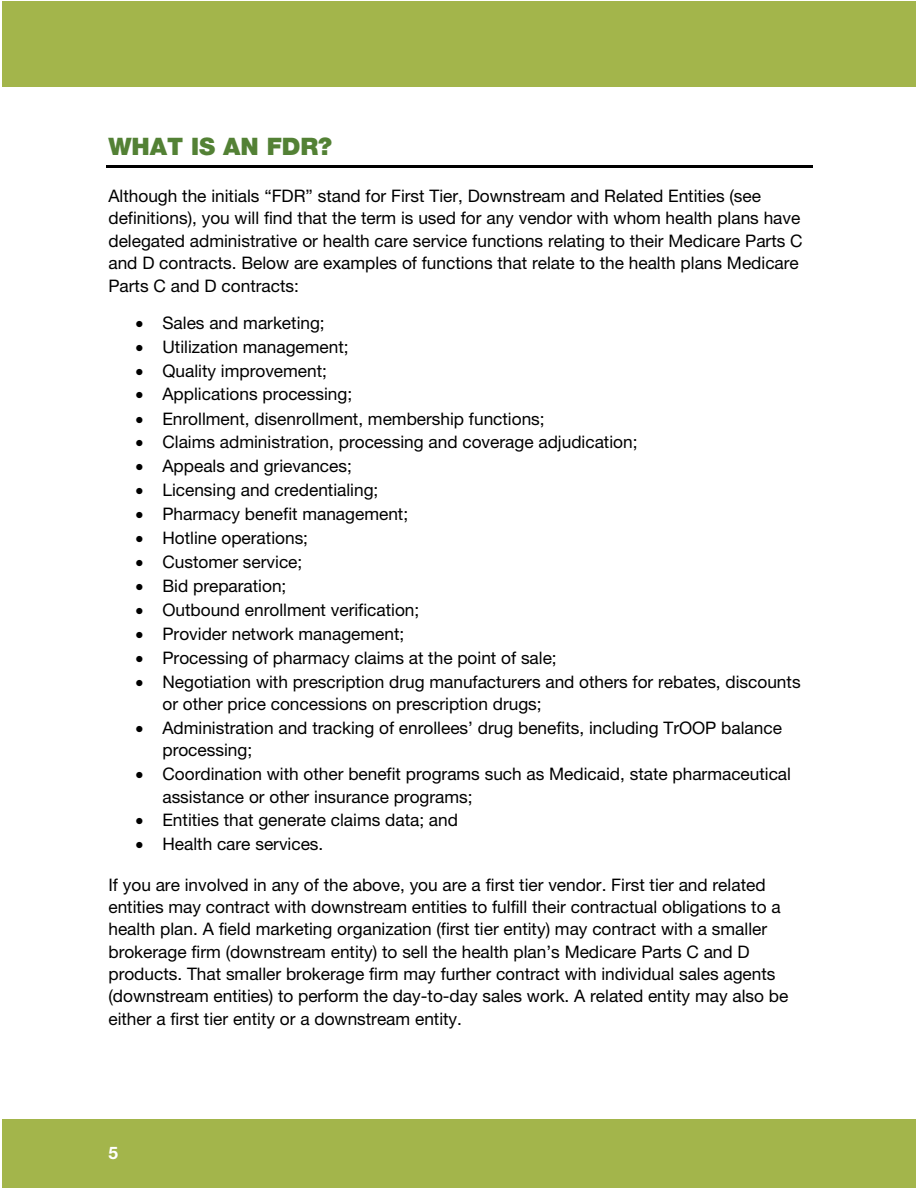
<style>
.page{position:relative;width:918px;height:1188px;background:#fff}
.page>*{position:absolute;margin:0;border:0;box-sizing:border-box;transform-origin:0 0}
.t1{font:900 24.15px "Helvetica Neue LT Pro";letter-spacing:-.005em;color:#538135}
.t2{font:17.25px/22.4px "Helvetica Neue LT Pro";color:#000}
.t3{font:700 17.25px "Helvetica Neue LT Pro";color:#fff}
</style>
<div class="page">
<div style="left:3px;top:2px;width:913px;height:85px;background:#a3b54b"></div>
<div style="left:3px;top:1119px;width:913px;height:69px;background:#a3b54b"></div>
<hr style="left:106px;top:166px;width:707px;height:2px;background:#000">
<h1 class="t1" style="left:108px;top:138px;width:225px">WHAT IS AN FDR?</h1>
<p class="t2" style="left:108px;top:187px;width:696px">Although the initials “FDR” stand for First Tier, Downstream and Related Entities (see definitions), you will find that the term is used for any vendor with whom health plans have delegated administrative or health care service functions relating to their Medicare Parts C and D contracts. Below are examples of functions that relate to the health plans Medicare Parts C and D contracts:</p>
<p class="t2" style="left:135px;top:314px;width:191px">• Sales and marketing;</p>
<p class="t2" style="left:135px;top:338px;width:215px">• Utilization management;</p>
<p class="t2" style="left:135px;top:362px;width:193px">• Quality improvement;</p>
<p class="t2" style="left:135px;top:386px;width:218px">• Applications processing;</p>
<p class="t2" style="left:135px;top:410px;width:411px">• Enrollment, disenrollment, membership functions;</p>
<p class="t2" style="left:135px;top:433px;width:504px">• Claims administration, processing and coverage adjudication;</p>
<p class="t2" style="left:135px;top:458px;width:218px">• Appeals and grievances;</p>
<p class="t2" style="left:135px;top:481px;width:245px">• Licensing and credentialing;</p>
<p class="t2" style="left:135px;top:505px;width:274px">• Pharmacy benefit management;</p>
<p class="t2" style="left:135px;top:529px;width:174px">• Hotline operations;</p>
<p class="t2" style="left:135px;top:553px;width:168px">• Customer service;</p>
<p class="t2" style="left:135px;top:577px;width:152px">• Bid preparation;</p>
<p class="t2" style="left:135px;top:601px;width:285px">• Outbound enrollment verification;</p>
<p class="t2" style="left:135px;top:625px;width:270px">• Provider network management;</p>
<p class="t2" style="left:135px;top:649px;width:423px">• Processing of pharmacy claims at the point of sale;</p>
<p class="t2" style="left:162px;top:673px;width:640px;text-indent:-27px">• Negotiation with prescription drug manufacturers and others for rebates, discounts or other price concessions on prescription drugs;</p>
<p class="t2" style="left:162px;top:719px;width:621px;text-indent:-27px">• Administration and tracking of enrollees’ drug benefits, including TrOOP balance processing;</p>
<p class="t2" style="left:162px;top:765px;width:630px;text-indent:-27px">• Coordination with other benefit programs such as Medicaid, state pharmaceutical assistance or other insurance programs;</p>
<p class="t2" style="left:135px;top:811px;width:324px">• Entities that generate claims data; and</p>
<p class="t2" style="left:135px;top:835px;width:189px">• Health care services.</p>
<p class="t2" style="left:108px;top:876px;width:681px">If you are involved in any of the above, you are a first tier vendor. First tier and related entities may contract with downstream entities to fulfill their contractual obligations to a health plan. A field marketing organization (first tier entity) may contract with a smaller brokerage firm (downstream entity) to sell the health plan’s Medicare Parts C and D products. That smaller brokerage firm may further contract with individual sales agents (downstream entities) to perform the day-to-day sales work. A related entity may also be either a first tier entity or a downstream entity.</p>
<p class="t3" style="left:109px;top:1147px;width:11px">5</p>
</div>
